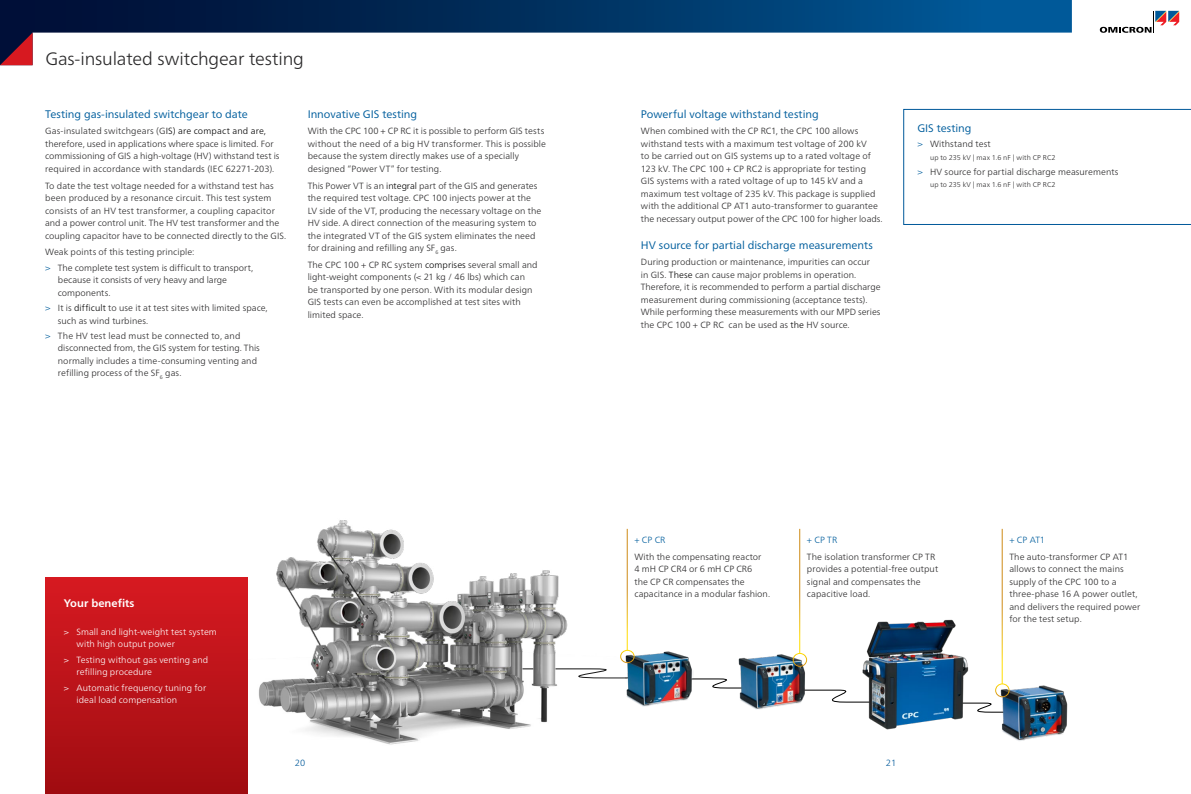
<style>
.page{position:relative;width:1191px;height:794px;background:#fff}
.page>*{position:absolute;margin:0;border:0;box-sizing:border-box;transform-origin:0 0}
.Content_-_Page_Headl{font:300 18px "Frutiger Neue LTW1 G";letter-spacing:-.01em;color:#292829}
.Content_-_Headline_1{font:11px "Frutiger Neue LTW1 G";letter-spacing:-.005em;color:#005e9d}
.Content_-_Headline_1-2{font:700 11px "Frutiger Neue LTW1 G";color:#fff}
.Content_-_Normal{font:300 9px/12.5px "Frutiger Neue LTW1 G";letter-spacing:.005em;color:#292829}
.t1{font:300 9px/12.5px "Frutiger Neue LTW1 G";letter-spacing:.005em;color:#fff}
.Content_-_Headline_2{font:300 9px "Frutiger Neue LTW1 G";letter-spacing:.005em;color:#005e9d}
.Content_-_Last_Page{font:300 9px "Frutiger Neue LTW1 G";color:#00599a}
.t2{font:300 7px "Frutiger Neue LTW1 G";letter-spacing:.015em;color:#292829}
.s1{color:#000}
.s2{font-size:9.5px;color:#005e9d}
</style>
<div class="page">
<svg style="left:1099px;top:11px;width:80px;height:22px"></svg>
<svg style="left:0;top:0;width:1071px;height:33px;background:#023464"></svg>
<svg style="left:0;top:33px;width:33px;height:32px"></svg>
<img style="left:247px;top:520px;width:321px;height:231px">
<div style="left:45px;top:577px;width:202px;height:217px;background:linear-gradient(to bottom,#d71a21,#a00d11)"></div>
<svg style="left:496px;top:668px;width:226px;height:21px"></svg>
<svg style="left:971px;top:702px;width:11px;height:11px"></svg>
<svg style="left:821px;top:689px;width:38px;height:14px"></svg>
<img style="left:982px;top:678px;width:86px;height:63px">
<img style="left:859px;top:619px;width:112px;height:111px">
<img style="left:722px;top:635px;width:99px;height:75px">
<img style="left:607px;top:636px;width:99px;height:71px">
<svg style="left:903px;top:109px;width:288px;height:116px"></svg>
<div style="left:620px;top:650px;width:14px;height:13px;border:1px solid #fff;border-radius:50%"></div>
<hr style="left:627px;top:529px;width:1px;height:121px;background:#fff">
<div style="left:995px;top:683px;width:14px;height:14px;border:1px solid #fff;border-radius:50%"></div>
<hr style="left:1001px;top:529px;width:1px;height:155px;background:#fff">
<div style="left:793px;top:653px;width:14px;height:13px;border:1px solid #fff;border-radius:50%"></div>
<hr style="left:799px;top:529px;width:1px;height:124px;background:#fff">
<p class="Content_-_Page_Headl" style="left:45px;top:48px;width:260px">Gas-insulated switchgear testing</p>
<p class="Content_-_Headline_1" style="left:45px;top:107px;width:204px">Testing gas-insulated switchgear to date</p>
<p class="Content_-_Normal" style="left:45px;top:125px;width:236px">Gas-insulated switchgears (G<span class="s1">IS) are compact and are, </span>therefore, used in applications where space is limited. For commissioning of GIS a high-voltage (HV) withstand test is required in accordance with standards (IEC 62271-203).</p>
<p class="Content_-_Normal" style="left:45px;top:179px;width:243px">To date the test voltage needed for a withstand test has been produced by a resonance circuit. This test system consists of an HV test transformer, a coupling capacitor and a power control unit. The HV test transformer and the coupling capacitor have to be connected directly to the GIS.</p>
<p class="Content_-_Normal" style="left:45px;top:246px;width:151px">Weak points of this testing principle:</p>
<p class="Content_-_Normal" style="left:58px;top:261px;width:197px;text-indent:-13px"><span class="s2">&gt;</span> The complete test system is difficult to transport, because it consists of very heavy and large components.</p>
<p class="Content_-_Normal" style="left:58px;top:301px;width:211px;text-indent:-13px"><span class="s2">&gt;</span> It is <span class="s1">difficult</span> to use it at test sites with limited space, such as wind turbines.</p>
<p class="Content_-_Normal" style="left:58px;top:329px;width:203px;text-indent:-13px"><span class="s2">&gt;</span> The HV test lead must be connected to, and disconnected from, the GIS system for testing. This normally includes a time-consuming venting and refilling process of the SF<sub>6</sub> gas.</p>
<p class="Content_-_Headline_1" style="left:308px;top:107px;width:111px">Innovative GIS testing</p>
<p class="Content_-_Normal" style="left:308px;top:125px;width:240px">With the CPC 100 + CP RC it is possible to perform GIS tests without the need of a big HV transformer. This is possible because the system directly makes use of a specially designed “Power VT” for testing.</p>
<p class="Content_-_Normal" style="left:308px;top:179px;width:235px">This Power VT is an <span class="s1">integral</span> part of the GIS and generates the required test voltage. CPC 100 injects power at the LV side of the VT, producing the necessary voltage on the HV side. A direct connection of the measuring system to the integrated VT of the GIS system eliminates the need for draining and refilling any SF<sub>6</sub> gas.</p>
<p class="Content_-_Normal" style="left:308px;top:258px;width:231px">The CPC 100 + CP RC system <span class="s1">comprises</span> several small and light-weight components (&lt; 21 kg / 46 lbs) which can be transported by one person. With its modular design GIS tests can even be accomplished at test sites with limited space.</p>
<p class="Content_-_Headline_1-2" style="left:64px;top:596px;width:72px">Your benefits</p>
<p class="t1" style="left:76px;top:625px;width:142px;text-indent:-13px">&gt; Small and light-weight test system with high output power</p>
<p class="t1" style="left:76px;top:653px;width:133px;text-indent:-13px">&gt; Testing without gas venting and refilling procedure</p>
<p class="t1" style="left:76px;top:681px;width:131px;text-indent:-13px">&gt; Automatic frequency tuning for ideal load compensation</p>
<p class="Content_-_Last_Page" style="left:295px;top:757px;width:12px">20</p>
<p class="Content_-_Headline_1" style="left:641px;top:107px;width:179px">Powerful voltage withstand testing</p>
<p class="Content_-_Normal" style="left:641px;top:125px;width:243px">When combined with the CP RC1, the CPC 100 allows withstand tests with a maximum test voltage of 200 kV<br>to be carried out on GIS systems up to a rated voltage of 123 kV. The CPC 100 + CP RC2 is appropriate for testing<br>GIS systems with a rated voltage of up to 145 kV and a maximum test voltage of 235 kV. This package is supplied with the additional CP AT1 auto-transformer to guarantee the necessary output power of the CPC 100 for higher loads.</p>
<p class="Content_-_Headline_1" style="left:641px;top:238px;width:233px">HV source for partial discharge measurements</p>
<p class="Content_-_Normal" style="left:641px;top:256px;width:241px">During production or maintenance, impurities can occur<br>in GIS. <span class="s1">These</span> can cause major problems in operation.<br>Therefore, it is recommended to perform a partial discharge measurement during commissioning (acceptance tests).<br>While performing these measurements with our MPD series the CPC 100 + CP RC can be used as <span class="s1">the</span> HV source.</p>
<p class="Content_-_Headline_1" style="left:917px;top:121px;width:56px">GIS testing</p>
<p class="Content_-_Normal" style="left:917px;top:138px;width:75px"><span class="s2">&gt;</span> Withstand test</p>
<p class="t2" style="left:930px;top:153px;width:127px">up to 235 kV | max 1.6 nF | with CP RC2</p>
<p class="Content_-_Normal" style="left:917px;top:165px;width:203px"><span class="s2">&gt;</span> HV source for partial discharge measurements</p>
<p class="t2" style="left:930px;top:181px;width:127px">up to 235 kV | max 1.6 nF | with CP RC2</p>
<p class="Content_-_Headline_2" style="left:634px;top:534px;width:33px">+ CP CR</p>
<p class="Content_-_Normal" style="left:634px;top:550px;width:137px">With the compensating reactor<br>4 mH CP CR4 or 6 mH CP CR6<br>the CP CR compensates the capacitance in a modular fashion.</p>
<p class="Content_-_Headline_2" style="left:807px;top:534px;width:32px">+ CP TR</p>
<p class="Content_-_Normal" style="left:807px;top:550px;width:133px">The isolation transformer CP TR provides a potential-free output signal and compensates the capacitive load.</p>
<p class="Content_-_Last_Page" style="left:885px;top:757px;width:12px">21</p>
<p class="Content_-_Headline_2" style="left:1009px;top:534px;width:37px">+ CP AT1</p>
<p class="Content_-_Normal" style="left:1009px;top:550px;width:132px">The auto-transformer CP AT1 allows to connect the mains supply of the CPC 100 to a three-phase 16 A power outlet, and delivers the required power for the test setup.</p>
</div>
